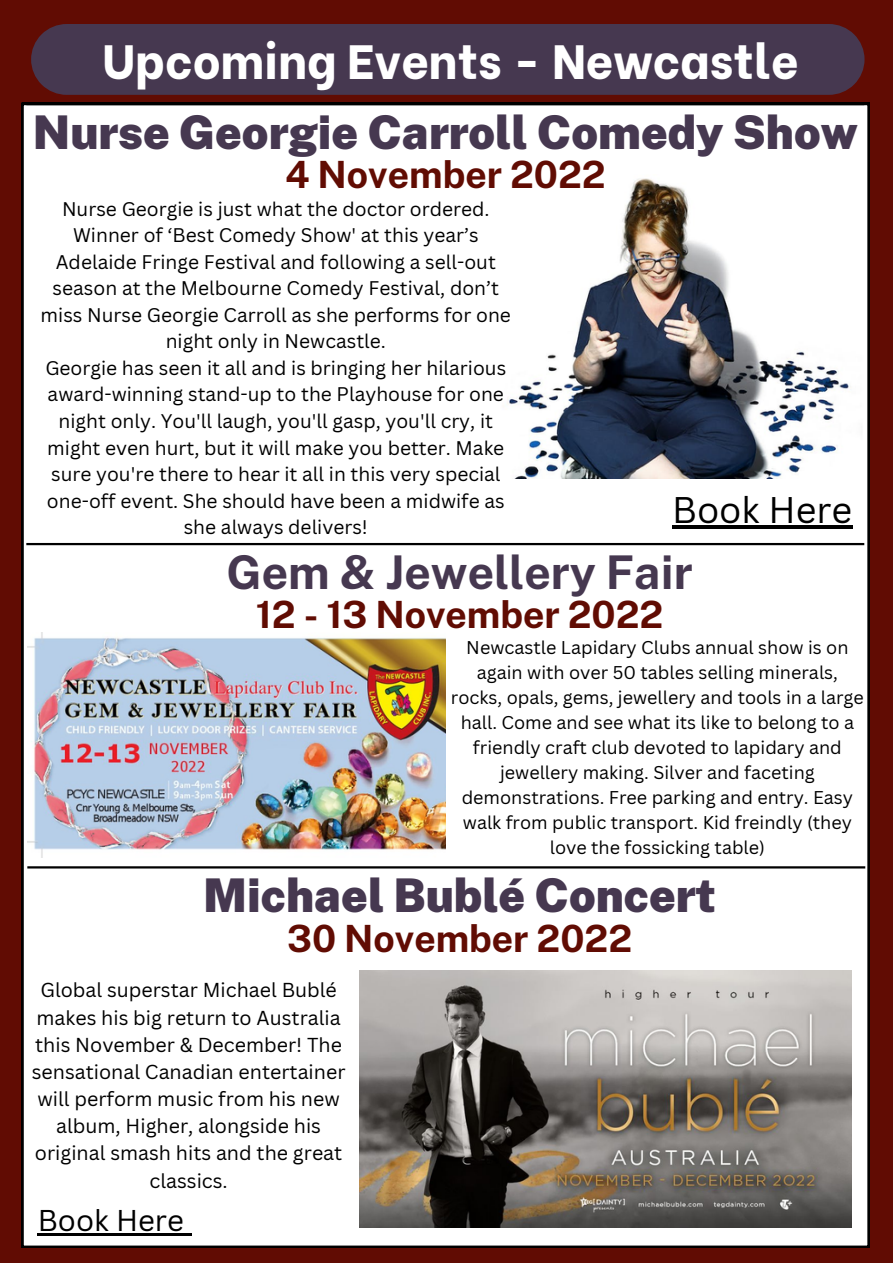
<style>
.page{position:relative;width:893px;height:1264px;background:#fff}
.page>*{position:absolute;margin:0;border:0;box-sizing:border-box;transform-origin:0 0}
.t1{font:800 48px "Be Vietnam";color:#fff}
.t2{font:900 46.5px "Public Sans";color:#463850}
.t3{font:700 46.5px "Public Sans";color:#463850}
.t4{font:700 37.5px "Public Sans";color:#610c03}
.t5{font:36.15px "Canva Sans";color:#000}
.t6{font:29.25px "Canva Sans";color:#000}
.t7{font:19.65px/27.2px "Canva Sans";color:#000;text-align:center}
.t8{font:19.2px/26.5px "Canva Sans";color:#000;text-align:center}
.t9{font:18px/24.9px "Canva Sans";color:#000;text-align:center}
</style>
<div class="page">
<div style="left:0;top:0;width:892px;height:1262px;background:#610c03"></div>
<div style="left:22px;top:103px;width:847px;height:1144px;background:#fff"></div>
<hr style="left:26px;top:103px;width:838px;height:2px;background:#000">
<hr style="left:26px;top:543px;width:838px;height:2px;background:#000">
<hr style="left:27px;top:866px;width:838px;height:2px;background:#000">
<div style="left:31px;top:24px;width:833px;height:71px;background:#463850"></div>
<img style="left:459px;top:174px;width:405px;height:304px">
<img style="left:27px;top:632px;width:418px;height:225px">
<img style="left:359px;top:970px;width:492px;height:257px">
<hr style="left:672px;top:525px;width:180px;height:3px;background:#000">
<hr style="left:38px;top:1233px;width:146px;height:2px;background:#000">
<svg style="left:184px;top:1233px;width:7px;height:2px"></svg>
<h1 class="t1" style="left:103px;top:21px;width:697px">Upcoming Events - Newcastle</h1>
<h2 class="t2" style="left:33px;top:105px;width:826px">Nurse Georgie Carroll Comedy Show</h2>
<h3 class="t4" style="left:285px;top:152px;width:322px">4 November 2022</h3>
<p class="t8" style="left:41px;top:195px;width:472px">Nurse Georgie is just what the doctor ordered.<br>Winner of ‘Best Comedy Show' at this year’s Adelaide Fringe Festival and following a sell-out season at the Melbourne Comedy Festival, don’t miss Nurse Georgie Carroll as she performs for one night only in Newcastle.<br>Georgie has seen it all and is bringing her hilarious award-winning stand-up to the Playhouse for one night only. You'll laugh, you'll gasp, you'll cry, it might even hurt, but it will make you better. Make sure you're there to hear it all in this very special one-off event. She should have been a midwife as she always delivers!</p>
<h3 class="t5" style="left:672px;top:484px;width:181px">Book Here</h3>
<h2 class="t3" style="left:226px;top:544px;width:468px">Gem &amp; Jewellery Fair</h2>
<h3 class="t4" style="left:256px;top:592px;width:409px">12 - 13 November 2022</h3>
<p class="t9" style="left:451px;top:635px;width:414px">Newcastle Lapidary Clubs annual show is on again with over 50 tables selling minerals, rocks, opals, gems, jewellery and tools in a large hall. Come and see what its like to belong to a friendly craft club devoted to lapidary and jewellery making. Silver and faceting demonstrations. Free parking and entry. Easy walk from public transport. Kid freindly (they love the fossicking table)</p>
<h2 class="t2" style="left:203px;top:868px;width:514px">Michael Bublé Concert</h2>
<h3 class="t4" style="left:287px;top:915px;width:346px">30 November 2022</h3>
<p class="t7" style="left:32px;top:976px;width:315px">Global superstar Michael Bublé makes his big return to Australia this November &amp; December! The sensational Canadian entertainer will perform music from his new album, Higher, alongside his original smash hits and the great classics.</p>
<h3 class="t6" style="left:38px;top:1200px;width:147px">Book Here</h3>
</div>
